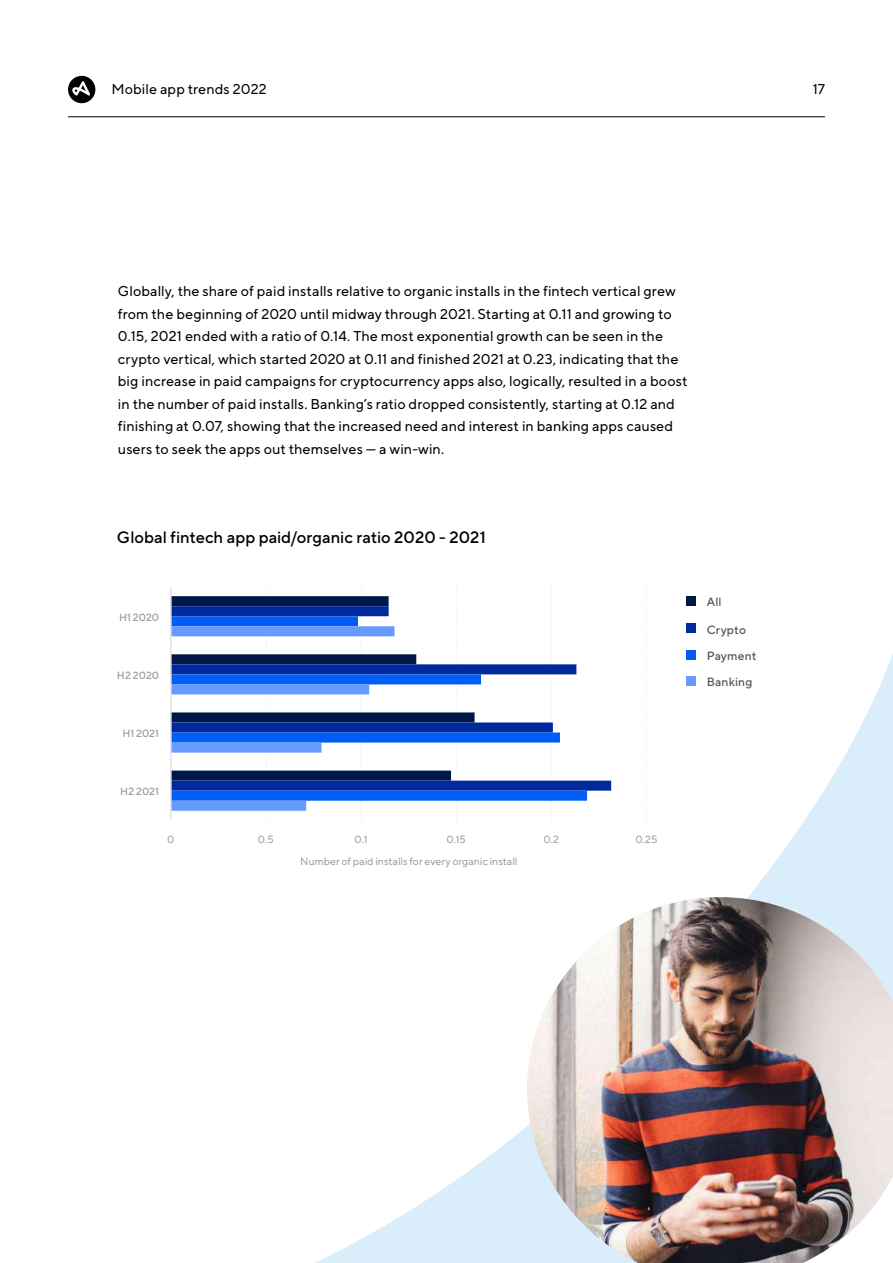
<style>
.page{position:relative;width:893px;height:1263px;background:#fff}
.page>*{position:absolute;margin:0;border:0;box-sizing:border-box;transform-origin:0 0}
.t1{font:500 16.5px "TT Norms Pro Adjust";color:#000}
.t2{font:14.25px/22.5px "TT Norms Pro Adjust";letter-spacing:.005em;color:#000}
.t3{font:500 12px/26px "TT Norms Pro Adjust";letter-spacing:.015em;color:#58585a}
.t4{font:10.5px "TT Norms Pro Adjust";color:#9c9e9f}
.t5{font:500 10.5px "TT Norms Pro Adjust";letter-spacing:.005em;color:#9c9e9f}
</style>
<div class="page">
<hr style="left:68px;top:116px;width:757px;height:1px;background:#000">
<div style="left:68px;top:76px;width:27px;height:27px;background:#000;border-radius:50%"></div>
<svg style="left:72px;top:81px;width:18px;height:15px"></svg>
<svg style="left:170px;top:587px;width:723px;height:676px"></svg>
<img style="left:527px;top:897px;width:366px;height:366px">
<p class="t2" style="left:111px;top:76px;width:157px">Mobile app trends 2022</p>
<p class="t2" style="left:813px;top:77px;width:14px">17</p>
<p class="t2" style="left:118px;top:279px;width:571px">Globally, the share of paid installs relative to organic installs in the fintech vertical grew from the beginning of 2020 until midway through 2021. Starting at 0.11 and growing to 0.15, 2021 ended with a ratio of 0.14. The most exponential growth can be seen in the crypto vertical, which started 2020 at 0.11 and finished 2021 at 0.23, indicating that the big increase in paid campaigns for cryptocurrency apps also, logically, resulted in a boost in the number of paid installs. Banking’s ratio dropped consistently, starting at 0.12 and finishing at 0.07, showing that the increased need and interest in banking apps caused users to seek the apps out themselves — a win-win.</p>
<p class="t1" style="left:117px;top:526px;width:370px">Global fintech app paid/organic ratio 2020 - 2021</p>
<p class="t5" style="left:119px;top:609px;width:42px">H1 2020</p>
<p class="t5" style="left:117px;top:667px;width:44px">H2 2020</p>
<p class="t5" style="left:122px;top:725px;width:38px">H1 2021</p>
<p class="t5" style="left:120px;top:783px;width:40px">H2 2021</p>
<p class="t4" style="left:167px;top:831px;width:9px">0</p>
<p class="t4" style="left:354px;top:831px;width:15px">0.1</p>
<p class="t4" style="left:446px;top:831px;width:21px">0.15</p>
<p class="t4" style="left:543px;top:831px;width:17px">0.2</p>
<p class="t4" style="left:635px;top:831px;width:24px">0.25</p>
<p class="t4" style="left:258px;top:831px;width:17px">0.5</p>
<p class="t4" style="left:300px;top:854px;width:219px">Number of paid installs for every organic install</p>
<p class="t3" style="left:707px;top:588px;width:16px">All</p>
<p class="t3" style="left:707px;top:616px;width:51px">Crypto<br>Payment<br>Banking</p>
</div>
